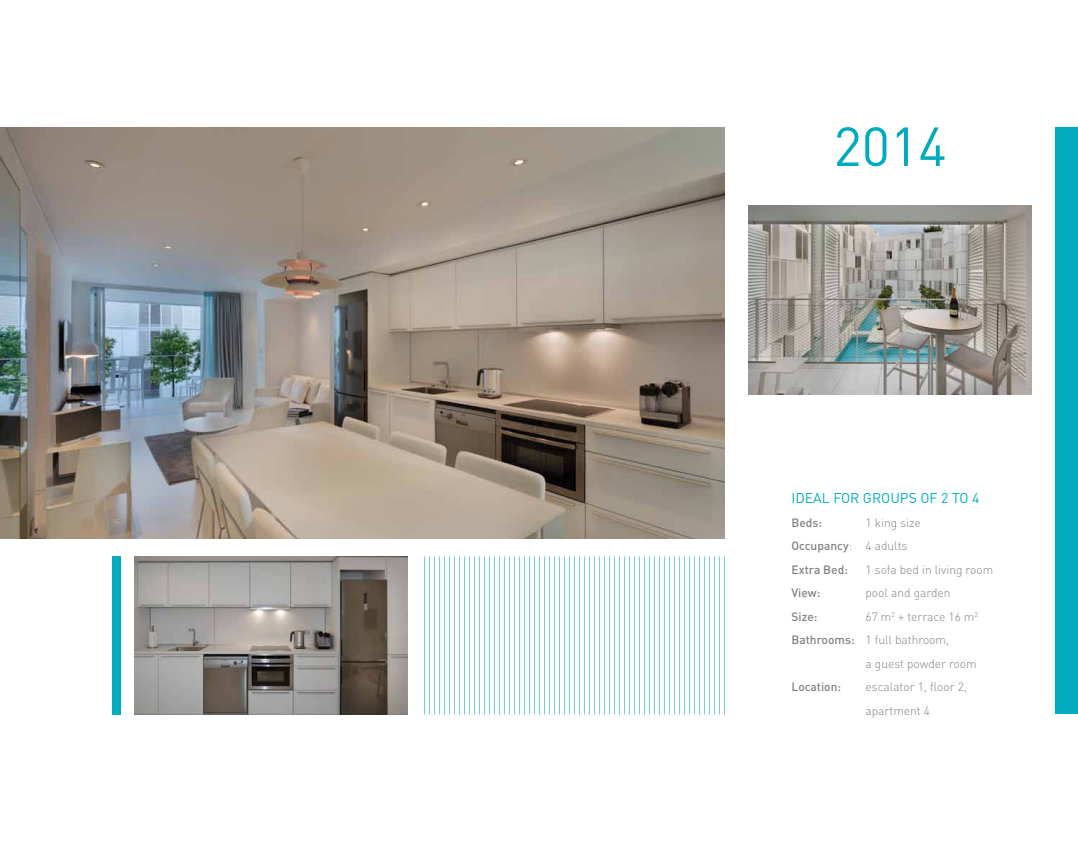
<style>
.page{position:relative;width:1078px;height:842px;background:#fff}
.page>*{position:absolute;margin:0;border:0;box-sizing:border-box;transform-origin:0 0}
.t1{font:54.2px "DIN";color:#00abbd}
.t2{font:14px "DIN Pro";color:#00abbd}
.t3{font:300 12px/23.5px "DIN Pro";color:#808285}
.t4{font:500 12px/23.5px "DIN Pro";color:#808285}
.s1{font-weight:300}
.s2{font-weight:500}
</style>
<div class="page">
<div style="left:1054px;top:128px;width:23px;height:586px;background:#00abbd"></div>
<img style="left:134px;top:556px;width:273px;height:158px">
<div style="left:112px;top:556px;width:8px;height:158px;background:#00abbd"></div>
<hr style="left:429px;top:556px;width:1px;height:158px;background:#76ced9">
<hr style="left:424px;top:556px;width:1px;height:158px;background:#76ced9">
<hr style="left:444px;top:556px;width:1px;height:158px;background:#76ced9">
<hr style="left:534px;top:556px;width:1px;height:158px;background:#76ced9">
<hr style="left:724px;top:556px;width:1px;height:158px;background:#76ced9">
<hr style="left:709px;top:556px;width:1px;height:158px;background:#76ced9">
<hr style="left:719px;top:556px;width:1px;height:158px;background:#76ced9">
<hr style="left:699px;top:556px;width:1px;height:158px;background:#76ced9">
<hr style="left:714px;top:556px;width:1px;height:158px;background:#76ced9">
<hr style="left:689px;top:556px;width:1px;height:158px;background:#76ced9">
<hr style="left:704px;top:556px;width:1px;height:158px;background:#76ced9">
<hr style="left:679px;top:556px;width:1px;height:158px;background:#76ced9">
<hr style="left:694px;top:556px;width:1px;height:158px;background:#76ced9">
<hr style="left:669px;top:556px;width:1px;height:158px;background:#76ced9">
<hr style="left:684px;top:556px;width:1px;height:158px;background:#76ced9">
<hr style="left:659px;top:556px;width:1px;height:158px;background:#76ced9">
<hr style="left:674px;top:556px;width:1px;height:158px;background:#76ced9">
<hr style="left:649px;top:556px;width:1px;height:158px;background:#76ced9">
<hr style="left:664px;top:556px;width:1px;height:158px;background:#76ced9">
<hr style="left:639px;top:556px;width:1px;height:158px;background:#76ced9">
<hr style="left:654px;top:556px;width:1px;height:158px;background:#76ced9">
<hr style="left:629px;top:556px;width:1px;height:158px;background:#76ced9">
<hr style="left:644px;top:556px;width:1px;height:158px;background:#76ced9">
<hr style="left:619px;top:556px;width:1px;height:158px;background:#76ced9">
<hr style="left:634px;top:556px;width:1px;height:158px;background:#76ced9">
<hr style="left:609px;top:556px;width:1px;height:158px;background:#76ced9">
<hr style="left:614px;top:556px;width:1px;height:158px;background:#76ced9">
<hr style="left:589px;top:556px;width:1px;height:158px;background:#76ced9">
<hr style="left:594px;top:556px;width:1px;height:158px;background:#76ced9">
<hr style="left:569px;top:556px;width:1px;height:158px;background:#76ced9">
<hr style="left:574px;top:556px;width:1px;height:158px;background:#76ced9">
<hr style="left:559px;top:556px;width:1px;height:158px;background:#76ced9">
<hr style="left:549px;top:556px;width:1px;height:158px;background:#76ced9">
<hr style="left:539px;top:556px;width:1px;height:158px;background:#76ced9">
<hr style="left:529px;top:556px;width:1px;height:158px;background:#76ced9">
<hr style="left:524px;top:556px;width:1px;height:158px;background:#76ced9">
<hr style="left:519px;top:556px;width:1px;height:158px;background:#76ced9">
<hr style="left:514px;top:556px;width:1px;height:158px;background:#76ced9">
<hr style="left:509px;top:556px;width:1px;height:158px;background:#76ced9">
<hr style="left:499px;top:556px;width:1px;height:158px;background:#76ced9">
<hr style="left:489px;top:556px;width:1px;height:158px;background:#76ced9">
<hr style="left:479px;top:556px;width:1px;height:158px;background:#76ced9">
<hr style="left:504px;top:556px;width:1px;height:158px;background:#76ced9">
<hr style="left:624px;top:556px;width:1px;height:158px;background:#76ced9">
<hr style="left:599px;top:556px;width:1px;height:158px;background:#76ced9">
<hr style="left:469px;top:556px;width:1px;height:158px;background:#76ced9">
<hr style="left:494px;top:556px;width:1px;height:158px;background:#76ced9">
<hr style="left:604px;top:556px;width:1px;height:158px;background:#76ced9">
<hr style="left:579px;top:556px;width:1px;height:158px;background:#76ced9">
<hr style="left:459px;top:556px;width:1px;height:158px;background:#76ced9">
<hr style="left:484px;top:556px;width:1px;height:158px;background:#76ced9">
<hr style="left:584px;top:556px;width:1px;height:158px;background:#76ced9">
<hr style="left:449px;top:556px;width:1px;height:158px;background:#76ced9">
<hr style="left:474px;top:556px;width:1px;height:158px;background:#76ced9">
<hr style="left:564px;top:556px;width:1px;height:158px;background:#76ced9">
<hr style="left:439px;top:556px;width:1px;height:158px;background:#76ced9">
<hr style="left:464px;top:556px;width:1px;height:158px;background:#76ced9">
<hr style="left:554px;top:556px;width:1px;height:158px;background:#76ced9">
<hr style="left:434px;top:556px;width:1px;height:158px;background:#76ced9">
<hr style="left:454px;top:556px;width:1px;height:158px;background:#76ced9">
<hr style="left:544px;top:556px;width:1px;height:158px;background:#76ced9">
<img style="left:748px;top:205px;width:283px;height:189px">
<img style="left:0;top:128px;width:724px;height:411px">
<h1 class="t1" style="left:833px;top:113px;width:115px">2014</h1>
<p class="t2" style="left:791px;top:489px;width:189px">IDEAL FOR GROUPS OF 2 TO 4</p>
<p class="t4" style="left:791px;top:510px;width:32px">Beds:</p>
<p class="t4" style="left:791px;top:510px;width:131px;text-indent:74px"><span class="s1">1 king size<br></span>Occupancy<span class="s1">: 4 adults<br></span>Extra Bed:</p>
<p class="t3" style="left:865px;top:557px;width:129px">1 sofa bed in living room</p>
<p class="t4" style="left:791px;top:581px;width:30px">View:</p>
<p class="t3" style="left:865px;top:581px;width:86px">pool and garden</p>
<p class="t4" style="left:791px;top:604px;width:27px">Size:</p>
<p class="t3" style="left:865px;top:604px;width:114px">67 m<sup>2</sup> + terrace 16 m<sup>2</sup></p>
<p class="t3" style="left:791px;top:628px;width:159px"><span class="s2">Bathrooms:</span> 1 full bathroom,</p>
<p class="t3" style="left:865px;top:651px;width:113px">a guest powder room</p>
<p class="t4" style="left:791px;top:675px;width:51px">Location:</p>
<p class="t3" style="left:865px;top:675px;width:103px">escalator 1, floor 2, apartment 4</p>
</div>
